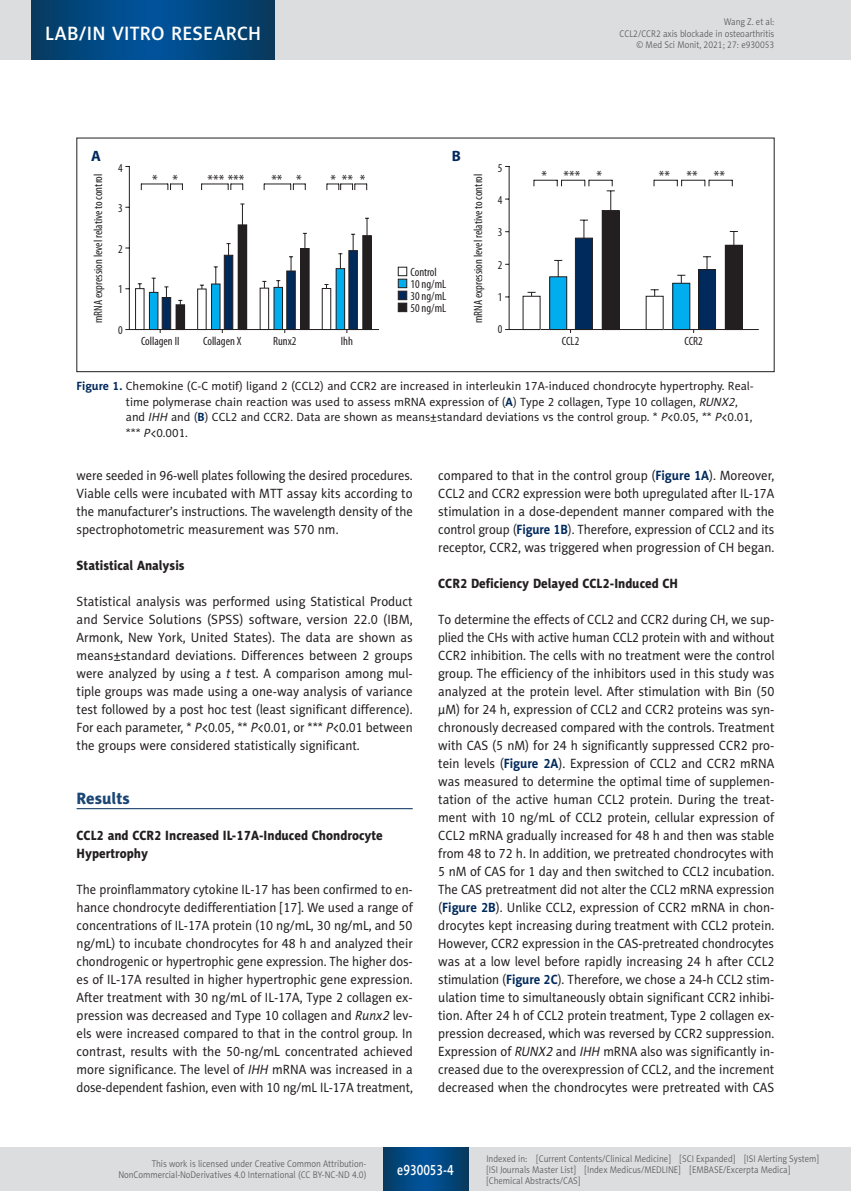
<style>
.page{position:relative;width:851px;height:1191px;background:#fff}
.page>*{position:absolute;margin:0;border:0;box-sizing:border-box;transform-origin:0 0}
.t1{font:19.5px "Naomi Sans EFN Medium";letter-spacing:.015em;color:#fff}
.MSM_Headline_1{font:16.5px "Naomi Sans EFN Heavy";color:#1a4574}
.t2{font:condensed 15px "Myriad Pro";color:#231f20}
.t3{font:15px "Naomi Sans EFN Medium";color:#fff;scale:.8 1}
.t4{font:700 15px "Myriad Pro";color:#00295c}
.MSM_Body{font:13.5px/18px "Naomi Sans EFN";color:#231f20;text-align:justify;scale:.94 1}
.MSM_Body-2{font:13.5px/18px "Naomi Sans EFN";color:#231f20;text-align:justify;scale:.95 1}
.MSM_Body-3{font:13.5px/18px "Naomi Sans EFN";color:#231f20;text-align:justify;scale:.93 1}
.MSM_Headline_2{font:13.5px/18px "Naomi Sans EFN Heavy";color:#231f20;scale:.95 1}
.MSM_Rycina_tytul{font:12px/15.8px "Naomi Sans EFN";color:#231f20}
.t5{font:condensed 12px/12px "Myriad Pro";color:#231f20}
.t6{font:9.75px/11.2px "Naomi Sans EFN Light";color:#57585a;text-align:right;scale:.9 1}
.s1{font-weight:700;color:#00295c}
.s2{font-style:italic}
</style>
<div class="page">
<hr style="left:77px;top:808px;width:335px;height:1px;background:#00295c">
<hr style="left:125px;top:329px;width:254px;height:1px;background:#231f20">
<hr style="left:129px;top:166px;width:1px;height:163px;background:#231f20">
<svg style="left:135px;top:278px;width:50px;height:55px"></svg>
<div style="left:162px;top:297px;width:9px;height:33px;background:#00295c;border:1px solid #231f20"></div>
<svg style="left:197px;top:203px;width:50px;height:130px"></svg>
<div style="left:224px;top:255px;width:9px;height:75px;background:#00295c;border:1px solid #231f20"></div>
<svg style="left:259px;top:233px;width:51px;height:100px"></svg>
<div style="left:286px;top:271px;width:9px;height:59px;background:#00295c;border:1px solid #231f20"></div>
<svg style="left:321px;top:217px;width:51px;height:116px"></svg>
<div style="left:348px;top:250px;width:10px;height:80px;background:#00295c;border:1px solid #231f20"></div>
<div style="left:398px;top:279px;width:9px;height:9px;background:#00aeef;border:1px solid #231f20"></div>
<div style="left:398px;top:267px;width:9px;height:9px;background:#fff;border:1px solid #231f20"></div>
<div style="left:398px;top:303px;width:9px;height:9px;background:#231f20;border:1px solid #231f20"></div>
<div style="left:398px;top:291px;width:9px;height:9px;background:#00295c;border:1px solid #231f20"></div>
<svg style="left:141px;top:184px;width:42px;height:6px"></svg>
<hr style="left:505px;top:329px;width:253px;height:1px;background:#231f20">
<hr style="left:508px;top:166px;width:1px;height:163px;background:#231f20">
<svg style="left:522px;top:180px;width:98px;height:153px"></svg>
<svg style="left:645px;top:231px;width:98px;height:102px"></svg>
<div style="left:698px;top:269px;width:17px;height:61px;background:#00295c;border:1px solid #231f20"></div>
<svg style="left:653px;top:180px;width:79px;height:6px"></svg>
<svg style="left:201px;top:184px;width:42px;height:6px"></svg>
<svg style="left:264px;top:184px;width:42px;height:6px"></svg>
<svg style="left:326px;top:184px;width:41px;height:6px"></svg>
<div style="left:77px;top:138px;width:697px;height:234px;border:1px solid #231f20"></div>
<div style="left:0;top:1148px;width:850px;height:43px;background:#dcdddf"></div>
<svg style="left:383px;top:1147px;width:85px;height:43px;background:#02477e"></svg>
<div style="left:0;top:0;width:850px;height:60px;background:#dcdddf"></div>
<hr style="left:850px;top:0;width:1px;height:60px;background:#dcdddf">
<svg style="left:32px;top:0;width:242px;height:60px;background:#02477f"></svg>
<h1 class="t1" style="left:45px;top:22px;width:217px">LAB/IN VITRO RESEARCH</h1>
<p class="t6" style="left:619px;top:16px;width:173px">Wang Z. et al:<br>CCL2/CCR2 axis blockade in osteoarthritis © Med Sci Monit, 2021; 27: e930053</p>
<p class="t4" style="left:91px;top:147px;width:11px">A</p>
<p class="t4" style="left:451px;top:147px;width:11px">B</p>
<p class="t5" style="left:118px;top:162px;width:6px">4</p>
<p class="t5" style="left:118px;top:202px;width:6px">3</p>
<p class="t5" style="left:118px;top:243px;width:6px">2</p>
<p class="t5" style="left:118px;top:283px;width:6px">1</p>
<p class="t5" style="left:118px;top:324px;width:6px">0</p>
<p class="t5" style="left:92px;top:323px;width:151px;rotate:-90deg">mRNA expression level relative to control</p>
<p class="t2" style="left:207px;top:171px;width:38px">*** ***</p>
<p class="t2" style="left:271px;top:171px;width:13px">**</p>
<p class="t2" style="left:152px;top:171px;width:28px">* *</p>
<p class="t2" style="left:296px;top:171px;width:70px">* * ** *</p>
<p class="t5" style="left:141px;top:335px;width:40px">Collagen II</p>
<p class="t5" style="left:203px;top:335px;width:40px">Collagen X</p>
<p class="t5" style="left:273px;top:335px;width:25px">Runx2</p>
<p class="t5" style="left:341px;top:335px;width:14px">Ihh</p>
<p class="t5" style="left:410px;top:265px;width:37px">Control<br>10 ng/mL<br>30 ng/mL<br>50 ng/mL</p>
<p class="t5" style="left:472px;top:323px;width:151px;rotate:-90deg">mRNA expression level relative to control</p>
<p class="t5" style="left:498px;top:162px;width:6px">5</p>
<p class="t5" style="left:498px;top:194px;width:6px">4</p>
<p class="t5" style="left:498px;top:226px;width:6px">3</p>
<p class="t5" style="left:498px;top:258px;width:6px">2</p>
<p class="t5" style="left:498px;top:291px;width:6px">1</p>
<p class="t5" style="left:498px;top:323px;width:6px">0</p>
<p class="t2" style="left:541px;top:167px;width:7px">*</p>
<p class="t2" style="left:563px;top:167px;width:40px">*** *</p>
<p class="t5" style="left:561px;top:335px;width:19px">CCL2</p>
<p class="t2" style="left:658px;top:167px;width:68px">** ** **</p>
<p class="t5" style="left:684px;top:335px;width:20px">CCR2</p>
<p class="MSM_Rycina_tytul" style="left:126px;top:378px;width:629px;text-indent:-49px"><span class="s1">Figure 1.</span> Chemokine (C-C motif) ligand 2 (CCL2) and CCR2 are increased in interleukin 17A-induced chondrocyte hypertrophy. Real&shy;time polymerase chain reaction was used to assess mRNA expression of (<span class="s1">A</span>) Type 2 collagen, Type 10 collagen, <span class="s2">RUNX2</span>, and <span class="s2">IHH</span> and (<span class="s1">B</span>) CCL2 and CCR2. Data are shown as means±standard deviations vs the control group. * <span class="s2">P</span>&lt;0.05, ** <span class="s2">P</span>&lt;0.01, *** <span class="s2">P</span>&lt;0.001.</p>
<p class="MSM_Body-3" style="left:77px;top:466px;width:363px">were seeded in 96-well plates following the desired procedures.<br>Viable cells were incubated with MTT assay kits according to the manufacturer’s instructions. The wavelength density of the spectrophotometric measurement was 570 nm.</p>
<p class="MSM_Headline_2" style="left:77px;top:556px;width:115px">Statistical Analysis</p>
<p class="MSM_Body-2" style="left:77px;top:592px;width:355px">Statistical analysis was performed using Statistical Product and Service Solutions (SPSS) software, version 22.0 (IBM, Armonk, New York, United States). The data are shown as means±standard deviations. Differences between 2 groups were analyzed by using a <span class="s2">t</span> test. A comparison among mul&shy;tiple groups was made using a one-way analysis of variance test followed by a post hoc test (least significant difference).<br>For each parameter, * <span class="s2">P</span>&lt;0.05, ** <span class="s2">P</span>&lt;0.01, or *** <span class="s2">P</span>&lt;0.01 between the groups were considered statistically significant.</p>
<p class="MSM_Headline_1" style="left:77px;top:788px;width:55px">Results</p>
<p class="MSM_Headline_2" style="left:77px;top:826px;width:324px">CCL2 and CCR2 Increased IL-17A-Induced Chondrocyte<br>Hypertrophy</p>
<p class="MSM_Body" style="left:77px;top:880px;width:359px">The proinflammatory cytokine IL-17 has been confirmed to en&shy;hance chondrocyte dedifferentiation [17]. We used a range of concentrations of IL-17A protein (10 ng/mL, 30 ng/mL, and 50 ng/mL) to incubate chondrocytes for 48 h and analyzed their chondrogenic or hypertrophic gene expression. The higher dos&shy;es of IL-17A resulted in higher hypertrophic gene expression.<br>After treatment with 30 ng/mL of IL-17A, Type 2 collagen ex&shy;pression was decreased and Type 10 collagen and <span class="s2">Runx2</span> lev&shy;els were increased compared to that in the control group. In contrast, results with the 50-ng/mL concentrated achieved more significance. The level of <span class="s2">IHH</span> mRNA was increased in a dose-dependent fashion, even with 10 ng/mL IL-17A treatment,</p>
<p class="MSM_Body-2" style="left:438px;top:466px;width:355px">compared to that in the control group (<span class="s1">Figure 1A</span>). Moreover, CCL2 and CCR2 expression were both upregulated after IL-17A stimulation in a dose-dependent manner compared with the control group (<span class="s1">Figure 1B</span>). Therefore, expression of CCL2 and its receptor, CCR2, was triggered when progression of CH began.</p>
<p class="MSM_Headline_2" style="left:438px;top:574px;width:254px">CCR2 Deficiency Delayed CCL2-Induced CH</p>
<p class="MSM_Body" style="left:438px;top:610px;width:359px">To determine the effects of CCL2 and CCR2 during CH, we sup&shy;plied the CHs with active human CCL2 protein with and without CCR2 inhibition. The cells with no treatment were the control group. The efficiency of the inhibitors used in this study was analyzed at the protein level. After stimulation with Bin (50 µM) for 24 h, expression of CCL2 and CCR2 proteins was syn&shy;chronously decreased compared with the controls. Treatment with CAS (5 nM) for 24 h significantly suppressed CCR2 pro&shy;tein levels (<span class="s1">Figure 2A</span>). Expression of CCL2 and CCR2 mRNA was measured to determine the optimal time of supplemen&shy;tation of the active human CCL2 protein. During the treat&shy;ment with 10 ng/mL of CCL2 protein, cellular expression of CCL2 mRNA gradually increased for 48 h and then was stable from 48 to 72 h. In addition, we pretreated chondrocytes with 5 nM of CAS for 1 day and then switched to CCL2 incubation.<br>The CAS pretreatment did not alter the CCL2 mRNA expression (<span class="s1">Figure 2B</span>). Unlike CCL2, expression of CCR2 mRNA in chon&shy;drocytes kept increasing during treatment with CCL2 protein.<br>However, CCR2 expression in the CAS-pretreated chondrocytes was at a low level before rapidly increasing 24 h after CCL2 stimulation (<span class="s1">Figure 2C</span>). Therefore, we chose a 24-h CCL2 stim&shy;ulation time to simultaneously obtain significant CCR2 inhibi&shy;tion. After 24 h of CCL2 protein treatment, Type 2 collagen ex&shy;pression decreased, which was reversed by CCR2 suppression.<br>Expression of <span class="s2">RUNX2</span> and <span class="s2">IHH</span> mRNA also was significantly in&shy;creased due to the overexpression of CCL2, and the increment decreased when the chondrocytes were pretreated with CAS</p>
<p class="t6" style="left:118px;top:1158px;width:277px">This work is licensed under Creative Common Attribution-<br>NonCommercial-NoDerivatives 4.0 International (CC BY-NC-ND 4.0)</p>
<p class="t3" style="left:397px;top:1160px;width:72px">e930053-4</p>
<p class="t6" style="left:486px;top:1152px;width:371px;text-align:left">Indexed in: [Current Contents/Clinical Medicine] [SCI Expanded] [ISI Alerting System] [ISI Journals Master List] [Index Medicus/MEDLINE] [EMBASE/Excerpta Medica] [Chemical Abstracts/CAS]</p>
</div>
